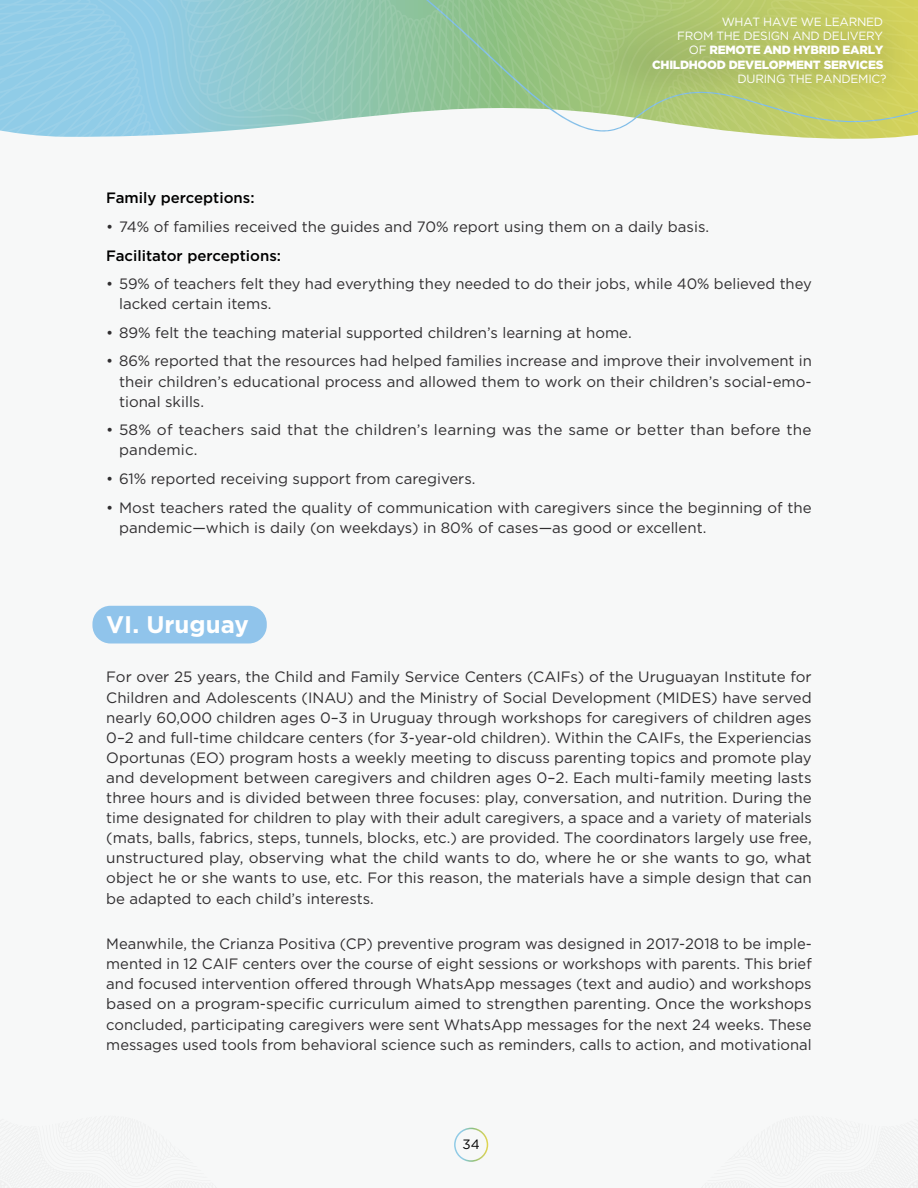
<style>
.page{position:relative;width:918px;height:1188px;background:#f7f8f8}
.page>*{position:absolute;margin:0;border:0;box-sizing:border-box;transform-origin:0 0}
.Heading_1{font:700 24px "Gotham";color:#fff}
.Text_paragraph{font:15px/20.1px "Gotham";color:#302e30;text-align:justify}
.Texto_bullets{font:15px/20.1px "Gotham";color:#302e30}
.Texto_bullets-2{font:500 15px "Gotham";color:#000}
.t1{font:13.5px "Gotham";color:#000}
.t2{font:900 11.85px/14.2px "Gotham";letter-spacing:-.025em;color:#fff;text-align:right}
.t3{font:11.85px "Gotham";letter-spacing:-.025em;color:#fff}
.s1{font-weight:400}
</style>
<div class="page">
<svg style="left:0;top:0;width:47px;height:136px;background:#94cde7"></svg>
<svg style="left:47px;top:0;width:59px;height:137px;background:#93cde7"></svg>
<svg style="left:122px;top:0;width:444px;height:137px;background:#9ecdbd"></svg>
<img style="left:566px;top:0;width:352px;height:139px">
<div style="left:454px;top:1128px;width:34px;height:34px;border:2px solid #fff;border-radius:50%"></div>
<div style="left:92px;top:606px;width:175px;height:38px;background:#90c4eb;border-radius:18px"></div>
<p class="t2" style="left:652px;top:14px;width:233px"><span class="s1">WHAT HAVE WE LEARNED<br>FROM THE DESIGN AND DELIVERY<br>OF</span> REMOTE AND HYBRID EARLY<br>CHILDHOOD DEVELOPMENT SERVICES</p>
<p class="t3" style="left:738px;top:71px;width:150px">DURING THE PANDEMIC?</p>
<p class="Texto_bullets-2" style="left:106px;top:188px;width:150px">Family perceptions:</p>
<p class="Texto_bullets" style="left:106px;top:216px;width:604px">• 74% of families received the guides and 70% report using them on a daily basis.</p>
<p class="Texto_bullets-2" style="left:106px;top:245px;width:176px">Facilitator perceptions:</p>
<p class="Texto_bullets" style="left:119px;top:273px;width:694px;text-indent:-13px">• 59% of teachers felt they had everything they needed to do their jobs, while 40% believed they lacked certain items.</p>
<p class="Texto_bullets" style="left:106px;top:322px;width:527px">• 89% felt the teaching material supported children’s learning at home.</p>
<p class="Texto_bullets" style="left:119px;top:351px;width:694px;text-align:justify;text-indent:-13px">• 86% reported that the resources had helped families increase and improve their involvement in their children’s educational process and allowed them to work on their children’s social-emo&shy;tional skills.</p>
<p class="Texto_bullets" style="left:119px;top:420px;width:694px;text-indent:-13px">• 58% of teachers said that the children’s learning was the same or better than before the pandemic.</p>
<p class="Texto_bullets" style="left:106px;top:468px;width:371px">• 61% reported receiving support from caregivers.</p>
<p class="Texto_bullets" style="left:119px;top:497px;width:694px;text-indent:-13px">• Most teachers rated the quality of communication with caregivers since the beginning of the pandemic—which is daily (on weekdays) in 80% of cases—as good or excellent.</p>
<p class="Heading_1" style="left:106px;top:608px;width:144px">VI. Uruguay</p>
<p class="Text_paragraph" style="left:106px;top:667px;width:707px">For over 25 years, the Child and Family Service Centers (CAIFs) of the Uruguayan Institute for Children and Adolescents (INAU) and the Ministry of Social Development (MIDES) have served nearly 60,000 children ages 0–3 in Uruguay through workshops for caregivers of children ages 0–2 and full-time childcare centers (for 3-year-old children). Within the CAIFs, the Experiencias Oportunas (EO) program hosts a weekly meeting to discuss parenting topics and promote play and development between caregivers and children ages 0–2. Each multi-family meeting lasts three hours and is divided between three focuses: play, conversation, and nutrition. During the time designated for children to play with their adult caregivers, a space and a variety of materials (mats, balls, fabrics, steps, tunnels, blocks, etc.) are provided. The coordinators largely use free, unstructured play, observing what the child wants to do, where he or she wants to go, what object he or she wants to use, etc. For this reason, the materials have a simple design that can be adapted to each child’s interests.</p>
<p class="Text_paragraph" style="left:106px;top:933px;width:707px">Meanwhile, the Crianza Positiva (CP) preventive program was designed in 2017-2018 to be imple&shy;mented in 12 CAIF centers over the course of eight sessions or workshops with parents. This brief and focused intervention offered through WhatsApp messages (text and audio) and workshops based on a program-specific curriculum aimed to strengthen parenting. Once the workshops concluded, participating caregivers were sent WhatsApp messages for the next 24 weeks. These messages used tools from behavioral science such as reminders, calls to action, and motivational</p>
<p class="t1" style="left:463px;top:1136px;width:19px">34</p>
</div>
